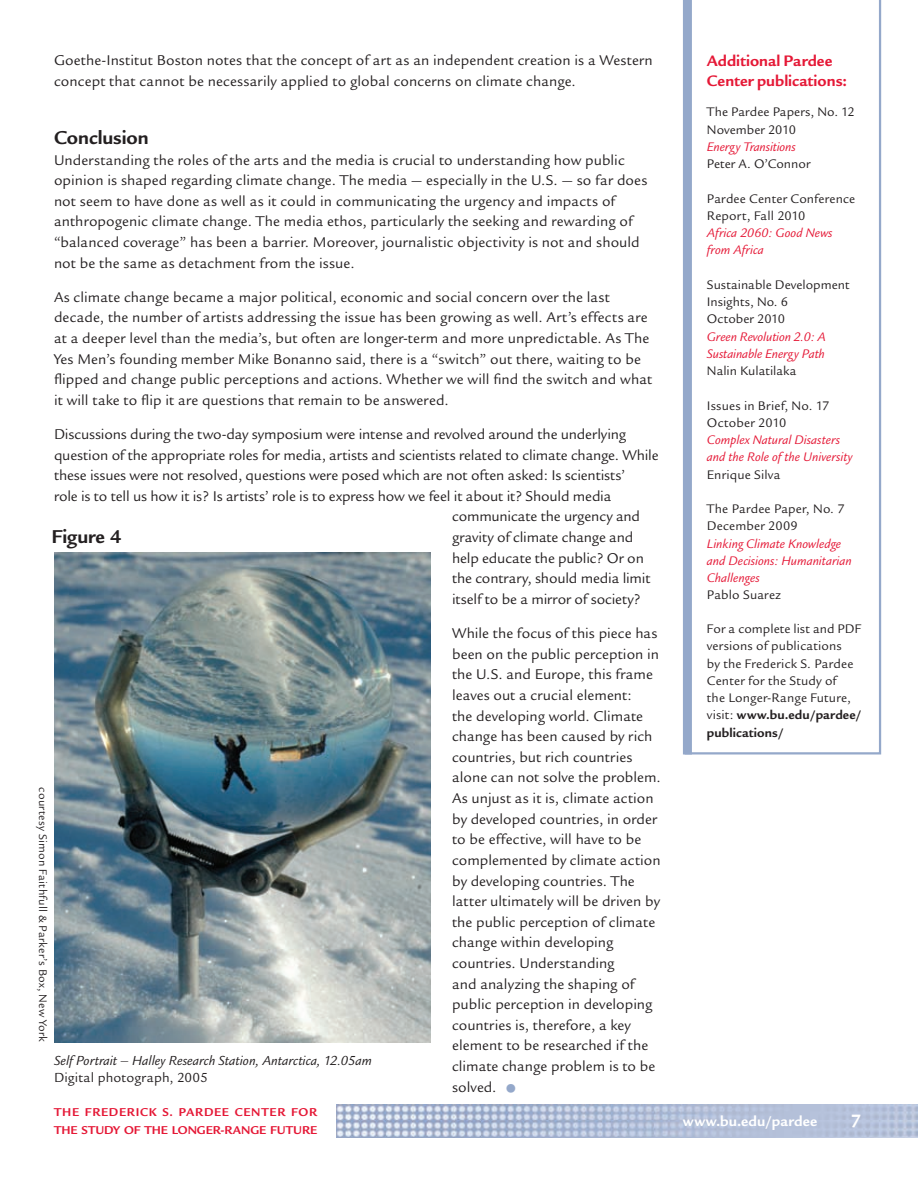
<style>
.page{position:relative;width:918px;height:1188px;background:#fff}
.page>*{position:absolute;margin:0;border:0;box-sizing:border-box;transform-origin:0 0}
.t1{font:700 20.25px "Legacy Sans";letter-spacing:-.005em;color:#231f20}
.t2{font:700 19.5px "Legacy Sans";color:#fff}
.t3{font:700 16.5px/19.5px "Legacy San ITC";color:#e51836}
.t4{font:15.3px/20.5px "Legacy Sans";letter-spacing:.005em;color:#231f20}
.t5{font:15.3px "Legacy Sans";letter-spacing:-.015em;color:#231f20}
.t6{font:700 15.3px "Legacy Sans";letter-spacing:.025em;color:#fff}
.t7{font:italic 14.25px "Legacy Sans";color:#231f20}
.t8{font:14.25px "Legacy Sans";letter-spacing:.01em;color:#231f20}
.t9{font:13.5px/17.2px "Legacy Sans";letter-spacing:.01em;color:#231f20}
.t10{font:italic 13.5px/17.2px "Legacy Sans";color:#e51836}
.t11{font:700 12.3px/18px "Legacy Sans";letter-spacing:.05em;color:#e51836}
.t12{font:12px "Legacy Sans";letter-spacing:.015em;color:#231f20}
.s1{font-family:"Legacy San ITC";font-size:33px;color:#94a8ca}
.s2{font-weight:700}
</style>
<div class="page">
<img style="left:336px;top:1105px;width:582px;height:33px">
<svg style="left:692px;top:0;width:189px;height:754px"></svg>
<div style="left:683px;top:0;width:9px;height:754px;background:#94a8ca"></div>
<img style="left:54px;top:553px;width:376px;height:489px">
<p class="t4" style="left:54px;top:50px;width:600px">Goethe-Institut Boston notes that the concept of art as an independent creation is a Western concept that cannot be necessarily applied to global concerns on climate change.</p>
<h1 class="t1" style="left:54px;top:126px;width:96px">conclusion</h1>
<p class="t4" style="left:54px;top:150px;width:595px">Understanding the roles of the arts and the media is crucial to understanding how public opinion is shaped regarding climate change. The media — especially in the U.S. — so far does not seem to have done as well as it could in communicating the urgency and impacts of anthropogenic climate change. The media ethos, particularly the seeking and rewarding of “balanced coverage” has been a barrier. Moreover, journalistic objectivity is not and should not be the same as detachment from the issue.</p>
<p class="t4" style="left:54px;top:287px;width:600px">As climate change became a major political, economic and social concern over the last decade, the number of artists addressing the issue has been growing as well. Art’s effects are at a deeper level than the media’s, but often are longer-term and more unpredictable. As The Yes Men’s founding member Mike Bonanno said, there is a “switch” out there, waiting to be flipped and change public perceptions and actions. Whether we will find the switch and what it will take to flip it are questions that remain to be answered.</p>
<p class="t4" style="left:54px;top:424px;width:574px">Discussions during the two-day symposium were intense and revolved around the underlying</p>
<p class="t4" style="left:54px;top:445px;width:606px">question of the appropriate roles for media, artists and scientists related to climate change. While</p>
<p class="t4" style="left:54px;top:465px;width:573px">these issues were not resolved, questions were posed which are not often asked: Is scientists’</p>
<p class="t4" style="left:54px;top:486px;width:559px">role is to tell us how it is? Is artists’ role is to express how we feel it about it? Should media</p>
<p class="t4" style="left:452px;top:507px;width:190px">communicate the urgency and</p>
<p class="t5" style="left:452px;top:529px;width:183px">gravity of climate change and</p>
<p class="t4" style="left:452px;top:548px;width:193px">help educate the public? Or on</p>
<p class="t4" style="left:452px;top:568px;width:200px">the contrary, should media limit</p>
<p class="t4" style="left:452px;top:589px;width:190px">itself to be a mirror of society?</p>
<p class="t4" style="left:452px;top:623px;width:210px">While the focus of this piece has been on the public perception in the U.S. and Europe, this frame leaves out a crucial element:<br>the developing world. Climate change has been caused by rich countries, but rich countries alone can not solve the problem.<br>As unjust as it is, climate action by developed countries, in order to be effective, will have to be complemented by climate action by developing countries. The latter ultimately will be driven by the public perception of climate change within developing countries. Understanding<br>and analyzing the shaping of public perception in developing countries is, therefore, a key element to be researched if the climate change problem is to be solved. <span class="s1">•</span></p>
<h1 class="t1" style="left:51px;top:525px;width:72px">Figure 4</h1>
<p class="t12" style="left:50px;top:787px;width:256px;rotate:90deg">courtesy Simon Faithfull &amp; Parker’s Box, New York</p>
<p class="t7" style="left:54px;top:1052px;width:319px">Self Portrait – Halley Research Station, Antarctica, 12.05am</p>
<p class="t8" style="left:54px;top:1069px;width:155px">Digital photograph, 2005</p>
<p class="t11" style="left:54px;top:1103px;width:265px">The Frederick S. Pardee cenTer For<br>The STudy oF The Longer-range FuTure</p>
<p class="t3" style="left:707px;top:51px;width:142px">Additional Pardee<br>Center publications:</p>
<p class="t9" style="left:707px;top:104px;width:149px">The Pardee Papers, No. 12<br>November 2010</p>
<p class="t10" style="left:707px;top:138px;width:90px">Energy Transitions</p>
<p class="t9" style="left:707px;top:155px;width:105px">Peter A. O’Connor</p>
<p class="t9" style="left:707px;top:190px;width:150px">Pardee Center Conference<br>Report, Fall 2010</p>
<p class="t10" style="left:707px;top:224px;width:127px">Africa 2060: Good News from Africa</p>
<p class="t9" style="left:707px;top:276px;width:144px">Sustainable Development<br>Insights, No. 6<br>October 2010</p>
<p class="t10" style="left:707px;top:328px;width:120px">Green Revolution 2.0: A<br>Sustainable Energy Path</p>
<p class="t9" style="left:707px;top:362px;width:91px">Nalin Kulatilaka</p>
<p class="t9" style="left:707px;top:397px;width:124px">Issues in Brief, No. 17<br>October 2010</p>
<p class="t10" style="left:707px;top:431px;width:147px">Complex Natural Disasters and the Role of the University</p>
<p class="t9" style="left:707px;top:466px;width:75px">Enrique Silva</p>
<p class="t9" style="left:707px;top:500px;width:139px">The Pardee Paper, No. 7<br>December 2009</p>
<p class="t10" style="left:707px;top:535px;width:146px">Linking Climate Knowledge and Decisions: Humanitarian<br>Challenges</p>
<p class="t9" style="left:707px;top:587px;width:75px">Pablo Suarez</p>
<p class="t9" style="left:707px;top:620px;width:157px">For a complete list and PDF versions of publications<br>by the Frederick S. Pardee<br>Center for the Study of<br>the Longer-Range Future, visit: <span class="s2">www.bu.edu/pardee/ publications/</span></p>
<p class="t6" style="left:683px;top:1112px;width:136px">www.bu.edu/pardee</p>
<p class="t2" style="left:851px;top:1110px;width:12px">7</p>
</div>
